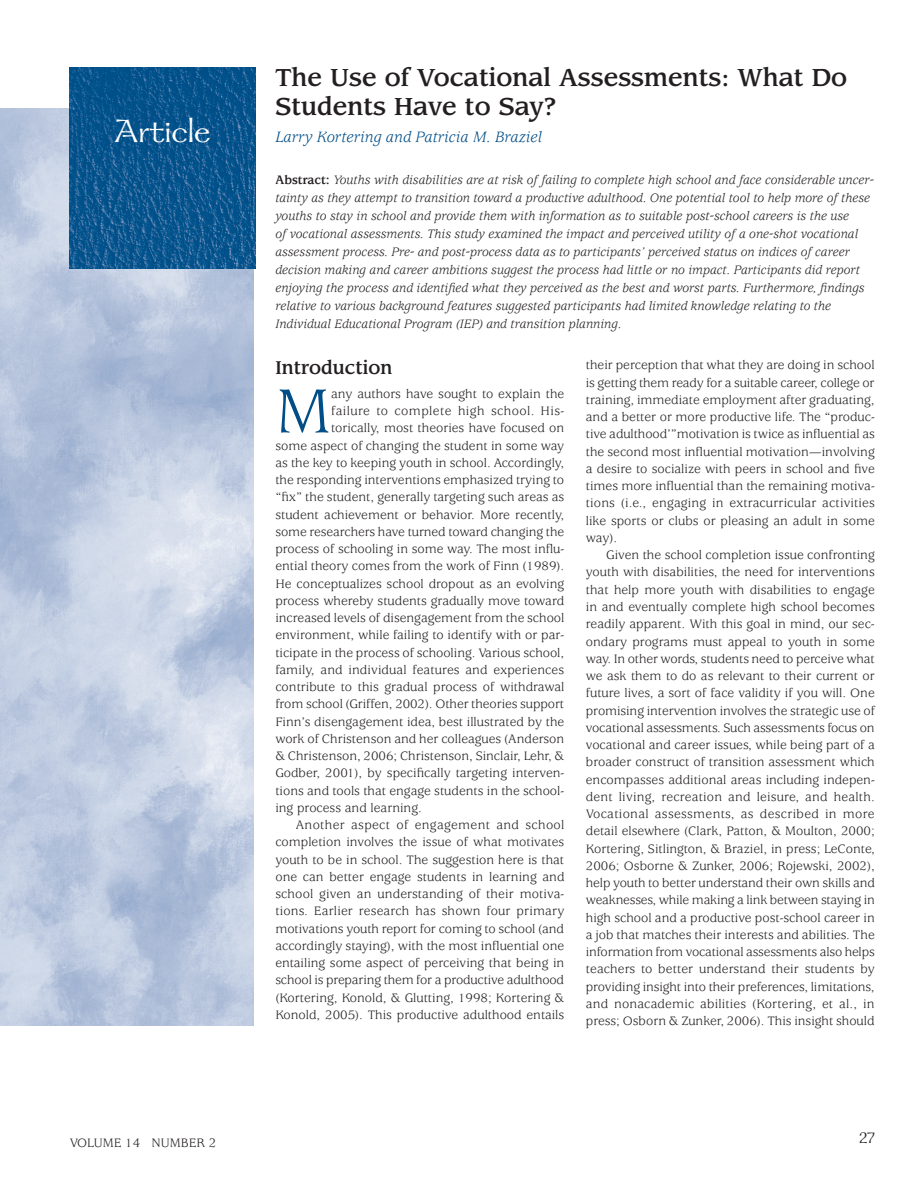
<style>
.page{position:relative;width:918px;height:1188px;background:#fff}
.page>*{position:absolute;margin:0;border:0;box-sizing:border-box;transform-origin:0 0}
.t1{font:68.55px "Usherwood";color:#004d87}
.t2{font:36px "Galahad";color:#fff}
.t3{font:500 24px/28.8px "Leawood";color:#231f20}
.t4{font:500 18px "Leawood";color:#231f20}
.t5{font:18px "Galahad";color:#231f20}
.t6{font:italic 16.5px "Usherwood";color:#004d87}
.t7{font:13.5px "Usherwood";color:#231f20}
.t8{font:italic 13.5px/18px "Usherwood";color:#231f20}
.t9{font:13.5px "Usherwood";letter-spacing:.025em;color:#231f20}
.t10{font:13.5px "Usherwood";letter-spacing:.03em;color:#231f20}
.s1{font-weight:700;font-style:normal}
</style>
<div class="page">
<img style="left:0;top:108px;width:253px;height:918px">
<img style="left:70px;top:68px;width:185px;height:201px">
<p class="t2" style="left:115px;top:113px;width:97px">Article</p>
<p class="t7" style="left:70px;top:1135px;width:148px">volume 14 number 2</p>
<p class="t3" style="left:275px;top:63px;width:573px">The Use of Vocational Assessments: What Do<br>Students Have to Say?</p>
<p class="t6" style="left:275px;top:128px;width:268px">Larry Kortering and Patricia M. Braziel</p>
<p class="t8" style="left:275px;top:171px;width:600px"><span class="s1">Abstract:</span> Youths with disabilities are at risk of failing to complete high school and face considerable uncer&shy;tainty as they attempt to transition toward a productive adulthood. One potential tool to help more of these youths to stay in school and provide them with information as to suitable post-school careers is the use<br>of vocational assessments. This study examined the impact and perceived utility of a one-shot vocational assessment process. Pre- and post-process data as to participants’ perceived status on indices of career decision making and career ambitions suggest the process had little or no impact. Participants did report enjoying the process and identified what they perceived as the best and worst parts. Furthermore, findings relative to various background features suggested participants had limited knowledge relating to the Individual Educational Program (IEP) and transition planning.</p>
<p class="t4" style="left:275px;top:357px;width:119px">Introduction</p>
<p class="t1" style="left:275px;top:374px;width:50px">M</p>
<p class="t7" style="left:331px;top:386px;width:235px">any authors have sought to explain the</p>
<p class="t7" style="left:586px;top:358px;width:290px">their perception that what they are doing in school</p>
<p class="t7" style="left:586px;top:375px;width:290px">is getting them ready for a suitable career, college or</p>
<p class="t7" style="left:586px;top:392px;width:290px">training, immediate employment after graduating,</p>
<p class="t7" style="left:586px;top:410px;width:290px">and a better or more productive life. The “produc-</p>
<p class="t7" style="left:586px;top:427px;width:290px">tive adulthood’”motivation is twice as influential as</p>
<p class="t7" style="left:586px;top:444px;width:290px">the second most influential motivation—involving</p>
<p class="t7" style="left:586px;top:461px;width:290px">a desire to socialize with peers in school and five</p>
<p class="t7" style="left:586px;top:479px;width:290px">times more influential than the remaining motiva-</p>
<p class="t7" style="left:586px;top:496px;width:291px">tions (i.e., engaging in extracurricular activities</p>
<p class="t7" style="left:586px;top:513px;width:290px">like sports or clubs or pleasing an adult in some</p>
<p class="t7" style="left:586px;top:530px;width:33px">way).</p>
<p class="t7" style="left:606px;top:548px;width:270px">Given the school completion issue confronting</p>
<p class="t7" style="left:586px;top:565px;width:290px">youth with disabilities, the need for interventions</p>
<p class="t7" style="left:586px;top:582px;width:290px">that help more youth with disabilities to engage</p>
<p class="t7" style="left:586px;top:599px;width:290px">in and eventually complete high school becomes</p>
<p class="t7" style="left:586px;top:617px;width:290px">readily apparent. With this goal in mind, our sec-</p>
<p class="t7" style="left:586px;top:634px;width:290px">ondary programs must appeal to youth in some</p>
<p class="t7" style="left:586px;top:651px;width:290px">way. In other words, students need to perceive what</p>
<p class="t7" style="left:586px;top:668px;width:290px">we ask them to do as relevant to their current or</p>
<p class="t7" style="left:586px;top:686px;width:290px">future lives, a sort of face validity if you will. One</p>
<p class="t7" style="left:586px;top:703px;width:291px">promising intervention involves the strategic use of</p>
<p class="t7" style="left:586px;top:720px;width:290px">vocational assessments. Such assessments focus on</p>
<p class="t7" style="left:586px;top:737px;width:290px">vocational and career issues, while being part of a</p>
<p class="t7" style="left:586px;top:755px;width:290px">broader construct of transition assessment which</p>
<p class="t7" style="left:586px;top:772px;width:290px">encompasses additional areas including indepen-</p>
<p class="t7" style="left:586px;top:789px;width:290px">dent living, recreation and leisure, and health.</p>
<p class="t9" style="left:586px;top:806px;width:290px">Vocational assessments, as described in more</p>
<p class="t7" style="left:586px;top:824px;width:290px">detail elsewhere (Clark, Patton, &amp; Moulton, 2000;</p>
<p class="t7" style="left:586px;top:841px;width:290px">Kortering, Sitlington, &amp; Braziel, in press; LeConte,</p>
<p class="t7" style="left:586px;top:858px;width:290px">2006; Osborne &amp; Zunker, 2006; Rojewski, 2002),</p>
<p class="t7" style="left:586px;top:875px;width:290px">help youth to better understand their own skills and</p>
<p class="t7" style="left:586px;top:893px;width:290px">weaknesses, while making a link between staying in</p>
<p class="t7" style="left:586px;top:910px;width:290px">high school and a productive post-school career in</p>
<p class="t7" style="left:586px;top:927px;width:290px">a job that matches their interests and abilities. The</p>
<p class="t7" style="left:586px;top:945px;width:290px">information from vocational assessments also helps</p>
<p class="t7" style="left:586px;top:962px;width:290px">teachers to better understand their students by</p>
<p class="t7" style="left:586px;top:979px;width:290px">providing insight into their preferences, limitations,</p>
<p class="t7" style="left:586px;top:996px;width:290px">and nonacademic abilities (Kortering, et al., in</p>
<p class="t7" style="left:586px;top:1014px;width:290px">press; Osborn &amp; Zunker, 2006). This insight should</p>
<p class="t10" style="left:331px;top:404px;width:235px">failure to complete high school. His-</p>
<p class="t7" style="left:331px;top:421px;width:235px">torically, most theories have focused on</p>
<p class="t7" style="left:275px;top:438px;width:290px">some aspect of changing the student in some way</p>
<p class="t7" style="left:275px;top:455px;width:290px">as the key to keeping youth in school. Accordingly,</p>
<p class="t7" style="left:275px;top:473px;width:290px">the responding interventions emphasized trying to</p>
<p class="t7" style="left:275px;top:490px;width:290px">“fix” the student, generally targeting such areas as</p>
<p class="t7" style="left:275px;top:507px;width:290px">student achievement or behavior. More recently,</p>
<p class="t7" style="left:275px;top:524px;width:290px">some researchers have turned toward changing the</p>
<p class="t7" style="left:275px;top:542px;width:290px">process of schooling in some way. The most influ-</p>
<p class="t7" style="left:275px;top:559px;width:290px">ential theory comes from the work of Finn (1989).</p>
<p class="t7" style="left:275px;top:576px;width:290px">He conceptualizes school dropout as an evolving</p>
<p class="t7" style="left:275px;top:593px;width:290px">process whereby students gradually move toward</p>
<p class="t7" style="left:275px;top:611px;width:291px">increased levels of disengagement from the school</p>
<p class="t7" style="left:275px;top:628px;width:290px">environment, while failing to identify with or par-</p>
<p class="t7" style="left:275px;top:645px;width:290px">ticipate in the process of schooling. Various school,</p>
<p class="t7" style="left:275px;top:662px;width:290px">family, and individual features and experiences</p>
<p class="t7" style="left:275px;top:680px;width:291px">contribute to this gradual process of withdrawal</p>
<p class="t7" style="left:275px;top:697px;width:290px">from school (Griffen, 2002). Other theories support</p>
<p class="t7" style="left:275px;top:714px;width:290px">Finn’s disengagement idea, best illustrated by the</p>
<p class="t7" style="left:275px;top:731px;width:290px">work of Christenson and her colleagues (Anderson</p>
<p class="t7" style="left:275px;top:749px;width:290px">&amp; Christenson, 2006; Christenson, Sinclair, Lehr, &amp;</p>
<p class="t7" style="left:275px;top:766px;width:290px">Godber, 2001), by specifically targeting interven-</p>
<p class="t7" style="left:275px;top:783px;width:290px">tions and tools that engage students in the school-</p>
<p class="t7" style="left:275px;top:800px;width:148px">ing process and learning.</p>
<p class="t9" style="left:296px;top:818px;width:270px">Another aspect of engagement and school</p>
<p class="t7" style="left:275px;top:835px;width:290px">completion involves the issue of what motivates</p>
<p class="t7" style="left:275px;top:852px;width:290px">youth to be in school. The suggestion here is that</p>
<p class="t7" style="left:275px;top:869px;width:291px">one can better engage students in learning and</p>
<p class="t7" style="left:275px;top:887px;width:290px">school given an understanding of their motiva-</p>
<p class="t7" style="left:275px;top:904px;width:291px">tions. Earlier research has shown four primary</p>
<p class="t7" style="left:275px;top:921px;width:290px">motivations youth report for coming to school (and</p>
<p class="t7" style="left:275px;top:938px;width:290px">accordingly staying), with the most influential one</p>
<p class="t7" style="left:275px;top:956px;width:290px">entailing some aspect of perceiving that being in</p>
<p class="t7" style="left:275px;top:973px;width:290px">school is preparing them for a productive adulthood</p>
<p class="t7" style="left:275px;top:990px;width:290px">(Kortering, Konold, &amp; Glutting, 1998; Kortering &amp;</p>
<p class="t7" style="left:275px;top:1007px;width:290px">Konold, 2005). This productive adulthood entails</p>
<p class="t5" style="left:859px;top:1128px;width:17px">27</p>
</div>
